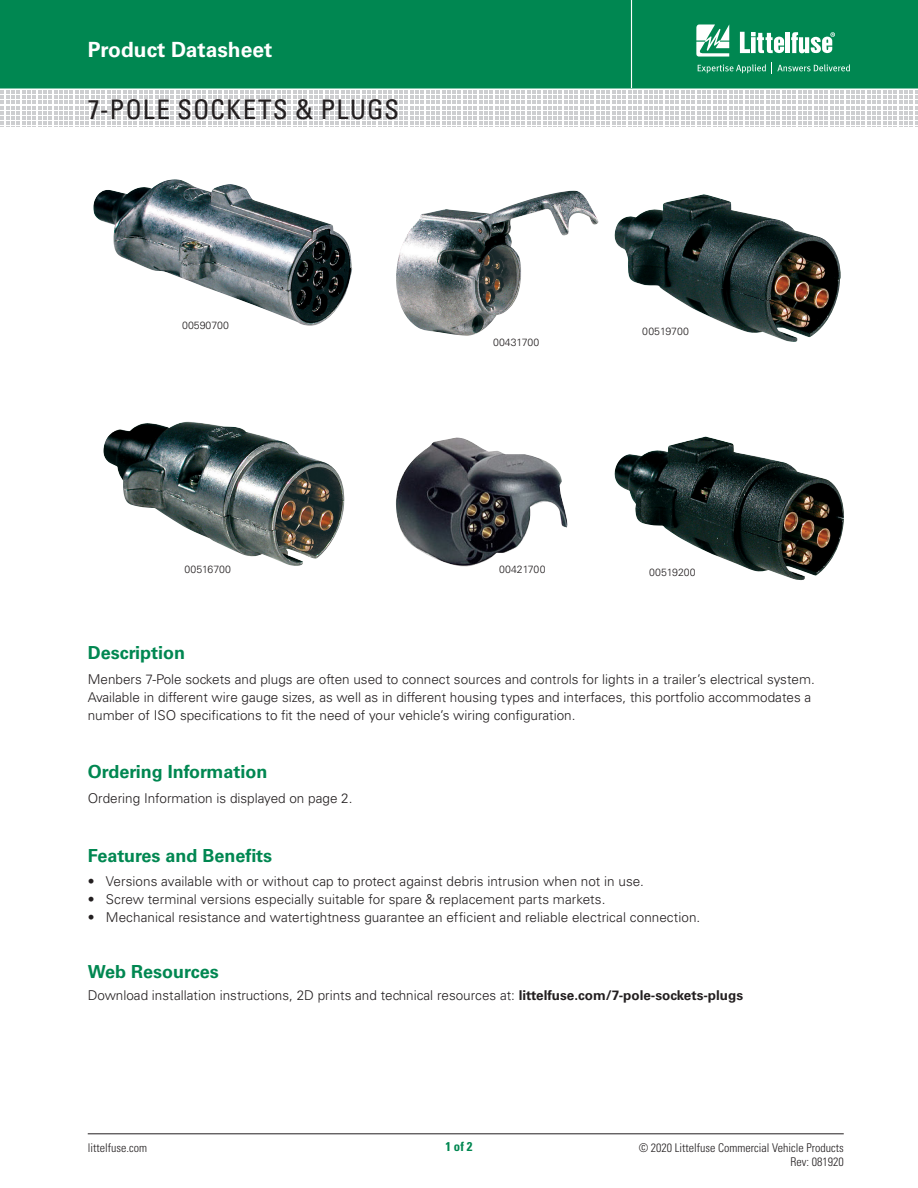
<style>
.page{position:relative;width:918px;height:1188px;background:#fff}
.page>*{position:absolute;margin:0;border:0;box-sizing:border-box;transform-origin:0 0}
.t1{font:condensed 27px "Univers LT Std";letter-spacing:.035em;color:#231f20}
.t2{font:700 21px "Univers LT Std";color:#fff}
.Green_Subheads{font:700 18px "Univers LT Std";color:#008751}
.Body_text{font:300 13.5px/18px "Univers LT Std";color:#231f20}
.t3{font:700 condensed 12.75px "Univers LT Std";color:#008751}
.t4{font:300 condensed 12px/13.5px "Univers LT Std";color:#231f20;text-align:right}
.t5{font:300 10.5px "Univers LT Std";color:#231f20}
.s1{font-weight:700}
</style>
<div class="page">
<div style="left:0;top:0;width:918px;height:88px;background:#008751"></div>
<hr style="left:631px;top:0;width:1px;height:88px;background:#fff">
<hr style="left:88px;top:1134px;width:756px;height:1px;background:#231f20">
<svg style="left:1px;top:91px;width:917px;height:36px"></svg>
<svg style="left:696px;top:24px;width:33px;height:33px"></svg>
<hr style="left:786px;top:32px;width:4px;height:21px;background:#fff">
<svg style="left:791px;top:32px;width:44px;height:21px"></svg>
<svg style="left:740px;top:32px;width:44px;height:21px"></svg>
<svg style="left:698px;top:64px;width:68px;height:9px"></svg>
<svg style="left:772px;top:63px;width:78px;height:11px"></svg>
<img style="left:614px;top:194px;width:227px;height:148px">
<img style="left:614px;top:437px;width:230px;height:143px">
<img style="left:103px;top:421px;width:242px;height:145px">
<img style="left:396px;top:438px;width:172px;height:129px">
<img style="left:93px;top:179px;width:259px;height:147px">
<img style="left:396px;top:191px;width:203px;height:145px">
<h2 class="t2" style="left:88px;top:37px;width:186px">Product Datasheet</h2>
<h1 class="t1" style="left:88px;top:92px;width:313px">7-POLE SOCKETS &amp; PLUGS</h1>
<p class="t5" style="left:182px;top:319px;width:49px">00590700</p>
<p class="t5" style="left:493px;top:336px;width:48px">00431700</p>
<p class="t5" style="left:184px;top:563px;width:48px">00516700</p>
<p class="t5" style="left:499px;top:563px;width:48px">00421700</p>
<p class="t5" style="left:642px;top:325px;width:48px">00519700</p>
<p class="t5" style="left:649px;top:566px;width:48px">00519200</p>
<p class="Green_Subheads" style="left:88px;top:642px;width:99px">Description</p>
<p class="Body_text" style="left:88px;top:670px;width:729px">Menbers 7-Pole sockets and plugs are often used to connect sources and controls for lights in a trailer’s electrical system.<br>Available in different wire gauge sizes, as well as in different housing types and interfaces, this portfolio accommodates a number of ISO specifications to fit the need of your vehicle’s wiring configuration.</p>
<p class="Green_Subheads" style="left:88px;top:761px;width:181px">Ordering Information</p>
<p class="Body_text" style="left:88px;top:789px;width:266px">Ordering Information is displayed on page 2.</p>
<p class="Green_Subheads" style="left:88px;top:845px;width:186px">Features and Benefits</p>
<p class="Body_text" style="left:88px;top:872px;width:558px">• Versions available with or without cap to protect against debris intrusion when not in use.</p>
<p class="Body_text" style="left:88px;top:890px;width:519px">• Screw terminal versions especially suitable for spare &amp; replacement parts markets.</p>
<p class="Body_text" style="left:88px;top:908px;width:614px">• Mechanical resistance and watertightness guarantee an efficient and reliable electrical connection.</p>
<p class="Green_Subheads" style="left:88px;top:961px;width:132px">Web Resources</p>
<p class="Body_text" style="left:88px;top:986px;width:657px">Download installation instructions, 2D prints and technical resources at: <span class="s1">littelfuse.com/7-pole-sockets-plugs</span></p>
<p class="t4" style="left:88px;top:1141px;width:61px">littelfuse.com</p>
<p class="t3" style="left:445px;top:1139px;width:29px">1 of 2</p>
<p class="t4" style="left:639px;top:1141px;width:207px">© 2020 Littelfuse Commercial Vehicle Products<br>Rev: 081920</p>
</div>
